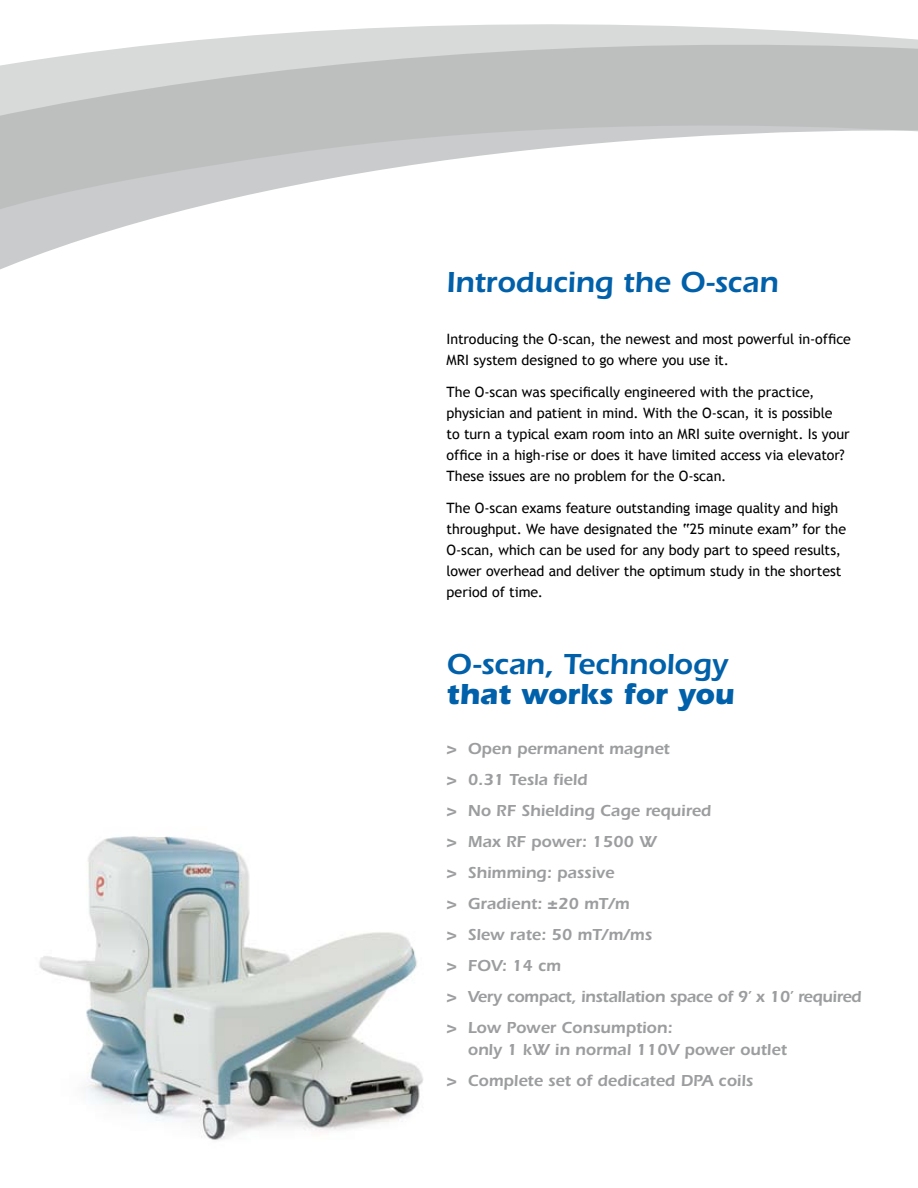
<style>
.page{position:relative;width:918px;height:1188px;background:#fff}
.page>*{position:absolute;margin:0;border:0;box-sizing:border-box;transform-origin:0 0}
.t1{font:600 30px "ITC Eras Std";letter-spacing:-.005em;color:#0060a9}
.t2{font:700 30px "ITC Eras Std";letter-spacing:-.005em;color:#0060a9}
.t3{font:600 16.5px/31px "ITC Eras Std";color:#9c9d9f}
.t4{font:14.25px/21px "Trebuchet MS";letter-spacing:-.005em;color:#000}
</style>
<div class="page">
<svg style="left:0;top:24px;width:917px;height:246px"></svg>
<svg style="left:917px;top:39px;width:1px;height:93px"></svg>
<img style="left:39px;top:836px;width:384px;height:304px">
<h1 class="t1" style="left:447px;top:264px;width:333px">Introducing the O-scan</h1>
<p class="t4" style="left:447px;top:329px;width:406px">Introducing the O-scan, the newest and most powerful in-office<br>MRI system designed to go where you use it.</p>
<p class="t4" style="left:447px;top:381px;width:405px">The O-scan was specifically engineered with the practice, physician and patient in mind. With the O-scan, it is possible<br>to turn a typical exam room into an MRI suite overnight. Is your office in a high-rise or does it have limited access via elevator?<br>These issues are no problem for the O-scan.</p>
<p class="t4" style="left:447px;top:497px;width:401px">The O-scan exams feature outstanding image quality and high throughput. We have designated the “25 minute exam” for the O-scan, which can be used for any body part to speed results, lower overhead and deliver the optimum study in the shortest period of time.</p>
<h1 class="t1" style="left:447px;top:647px;width:283px">O-scan, Technology</h1>
<h1 class="t2" style="left:447px;top:677px;width:289px">that works for you</h1>
<p class="t3" style="left:447px;top:733px;width:417px">&gt; Open permanent magnet<br>&gt; 0.31 Tesla field<br>&gt; No RF Shielding Cage required<br>&gt; Max RF power: 1500 W<br>&gt; Shimming: passive<br>&gt; Gradient: ±20 mT/m<br>&gt; Slew rate: 50 mT/m/ms<br>&gt; FOV: 14 cm<br>&gt; Very compact, installation space of 9’ x 10’ required &gt; Low Power Consumption:</p>
<p class="t3" style="left:447px;top:1034px;width:342px;text-indent:21px">only 1 kW in normal 110V power outlet &gt; Complete set of dedicated DPA coils</p>
</div>
